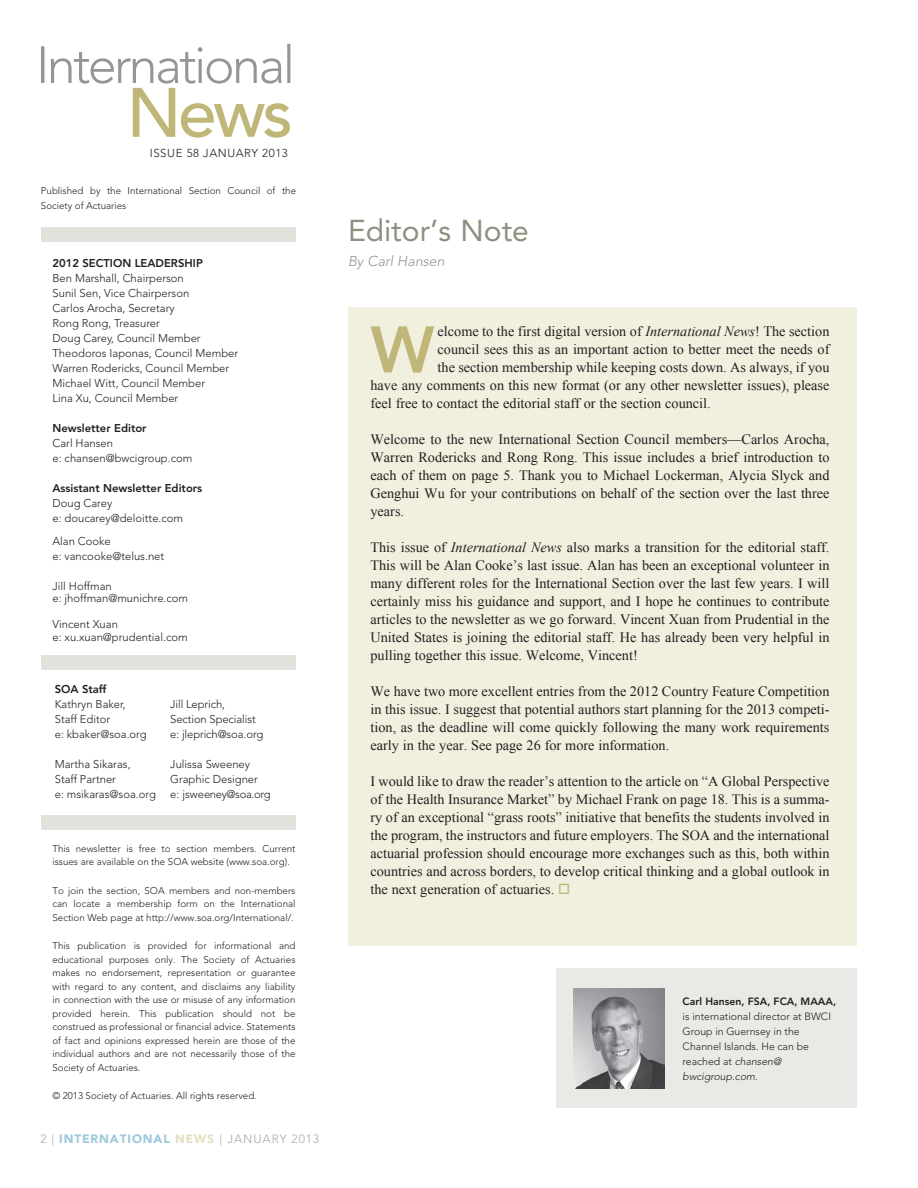
<style>
.page{position:relative;width:918px;height:1188px;background:#fff}
.page>*{position:absolute;margin:0;border:0;box-sizing:border-box;transform-origin:0 0}
.t1{font:800 65.1px "Avenir LT Std";color:#bfb678}
.t2{font:30px "Avenir LT Std";color:#8d907f}
.t3{font:14.25px/18px "Times New Roman";color:#231f20;text-align:justify}
.t4{font:italic 300 14.25px "Avenir LT Std";color:#939598}
.t5{font:300 12px "Avenir LT Std";letter-spacing:.075em;color:#a8a9ad}
.t6{font:300 11.55px "Avenir LT Std";letter-spacing:.05em;color:#231f20}
.t7{font:300 11.25px/15px "Avenir LT Std";color:#231f20}
.t8{font:800 11.25px "Avenir LT Std";color:#231f20}
.t9{font:300 10.5px/15px "Avenir LT Std";color:#231f20}
.t10{font:800 10.5px "Avenir LT Std";color:#231f20}
.t11{font:300 9.75px/13.5px "Avenir LT Std";color:#231f20}
.s1{font-weight:900;color:#9cc8dd}
.s2{font-weight:900;color:#e3dfc0}
.s3{font-style:italic}
.s4{color:#bfb678}
</style>
<div class="page">
<div style="left:41px;top:228px;width:255px;height:14px;background:#e3e1dc"></div>
<div style="left:41px;top:656px;width:255px;height:14px;background:#e3e1dc"></div>
<div style="left:41px;top:815px;width:255px;height:14px;background:#e3e1dc"></div>
<svg style="left:41px;top:44px;width:249px;height:94px"></svg>
<div style="left:348px;top:307px;width:508px;height:639px;background:#f1efde"></div>
<div style="left:556px;top:969px;width:300px;height:139px;background:#e9eae5"></div>
<img style="left:574px;top:989px;width:91px;height:99px">
<p class="t6" style="left:150px;top:146px;width:140px">ISSUE 58 JANUARY 2013</p>
<p class="t11" style="left:41px;top:183px;width:257px;line-height:15px">Published by the International Section Council of the<br>Society of Actuaries</p>
<p class="t8" style="left:52px;top:257px;width:45px">2012 Section</p>
<p class="t8" style="left:135px;top:257px;width:37px">Leadership</p>
<p class="t7" style="left:52px;top:271px;width:187px">Ben Marshall, Chairperson<br>Sunil Sen, Vice Chairperson<br>Carlos Arocha, Secretary<br>Rong Rong, Treasurer<br>Doug Carey, Council Member<br>Theodoros Iaponas, Council Member<br>Warren Rodericks, Council Member<br>Michael Witt, Council Member<br>Lina Xu, Council Member</p>
<p class="t8" style="left:52px;top:422px;width:96px">Newsletter Editor</p>
<p class="t7" style="left:52px;top:436px;width:141px">Carl Hansen<br>e: chansen@bwcigroup.com</p>
<p class="t8" style="left:52px;top:482px;width:151px">Assistant Newsletter Editors</p>
<p class="t7" style="left:52px;top:496px;width:132px">Doug Carey<br>e: doucarey@deloitte.com</p>
<p class="t7" style="left:52px;top:533px;width:113px">Alan Cooke<br>e: vancooke@telus.net</p>
<p class="t7" style="left:52px;top:580px;width:137px;line-height:12.8px">Jill Hoffman<br>e: jhoffman@munichre.com</p>
<p class="t7" style="left:52px;top:618px;width:137px;line-height:12.8px">Vincent Xuan<br>e: xu.xuan@prudential.com</p>
<p class="t8" style="left:55px;top:682px;width:53px">SOA Staff</p>
<p class="t7" style="left:55px;top:697px;width:93px">Kathryn Baker,<br>Staff Editor<br>e: kbaker@soa.org</p>
<p class="t7" style="left:55px;top:757px;width:103px">Martha Sikaras,<br>Staff Partner<br>e: msikaras@soa.org</p>
<p class="t7" style="left:170px;top:697px;width:95px">Jill Leprich,<br>Section Specialist e: jleprich@soa.org</p>
<p class="t7" style="left:170px;top:757px;width:102px">Julissa Sweeney<br>Graphic Designer<br>e: jsweeney@soa.org</p>
<p class="t11" style="left:52px;top:842px;width:245px">This newsletter is free to section members. Current issues are available on the SOA website (www.soa.org).</p>
<p class="t11" style="left:52px;top:884px;width:245px;text-align:justify">To join the section, SOA members and non-members can locate a membership form on the International Section Web page at http://www.soa.org/International/.</p>
<p class="t11" style="left:52px;top:939px;width:245px;text-align:justify">This publication is provided for informational and educational purposes only. The Society of Actuaries makes no endorsement, representation or guarantee with regard to any content, and disclaims any liability in connection with the use or misuse of any information provided herein. This publication should not be construed as professional or financial advice. Statements of fact and opinions expressed herein are those of the individual authors and are not necessarily those of the Society of Actuaries.</p>
<p class="t11" style="left:52px;top:1089px;width:206px">© 2013 Society of Actuaries. All rights reserved.</p>
<p class="t5" style="left:40px;top:1132px;width:280px">2 | <span class="s1">INTERNATIONAL</span> <span class="s2">NEWS</span> | JANUARY 2013</p>
<h2 class="t2" style="left:348px;top:213px;width:182px">Editor’s Note</h2>
<p class="t4" style="left:348px;top:253px;width:98px">By Carl Hansen</p>
<h1 class="t1" style="left:370px;top:311px;width:65px">W</h1>
<p class="t3" style="left:438px;top:322px;width:393px">elcome to the first digital version of <span class="s3">International News</span>! The section</p>
<p class="t3" style="left:438px;top:340px;width:393px">council sees this as an important action to better meet the needs of</p>
<p class="t3" style="left:438px;top:358px;width:393px">the section membership while keeping costs down. As always, if you</p>
<p class="t3" style="left:370px;top:376px;width:460px">have any comments on this new format (or any other newsletter issues), please</p>
<p class="t3" style="left:370px;top:394px;width:342px">feel free to contact the editorial staff or the section council.</p>
<p class="t3" style="left:370px;top:430px;width:461px">Welcome to the new International Section Council members—Carlos Arocha, Warren Rodericks and Rong Rong. This issue includes a brief introduction to each of them on page 5. Thank you to Michael Lockerman, Alycia Slyck and Genghui Wu for your contributions on behalf of the section over the last three years.</p>
<p class="t3" style="left:370px;top:538px;width:461px">This issue of <span class="s3">International News</span> also marks a transition for the editorial staff.<br>This will be Alan Cooke’s last issue. Alan has been an exceptional volunteer in many different roles for the International Section over the last few years. I will certainly miss his guidance and support, and I hope he continues to contribute articles to the newsletter as we go forward. Vincent Xuan from Prudential in the United States is joining the editorial staff. He has already been very helpful in pulling together this issue. Welcome, Vincent!</p>
<p class="t3" style="left:370px;top:682px;width:461px">We have two more excellent entries from the 2012 Country Feature Competition in this issue. I suggest that potential authors start planning for the 2013 competi&shy;tion, as the deadline will come quickly following the many work requirements early in the year. See page 26 for more information.</p>
<p class="t3" style="left:370px;top:772px;width:461px">I would like to draw the reader’s attention to the article on “A Global Perspective of the Health Insurance Market” by Michael Frank on page 18. This is a summa&shy;ry of an exceptional “grass roots” initiative that benefits the students involved in the program, the instructors and future employers. The SOA and the international actuarial profession should encourage more exchanges such as this, both within countries and across borders, to develop critical thinking and a global outlook in the next generation of actuaries. <span class="s4">□</span></p>
<p class="t10" style="left:683px;top:995px;width:155px">Carl Hansen, FSA, FCA, MAAA,</p>
<p class="t9" style="left:683px;top:1009px;width:150px">is international director at BWCI<br>Group in Guernsey in the<br>Channel Islands. He can be reached at <span class="s3">chansen@ bwcigroup.com.</span></p>
</div>
